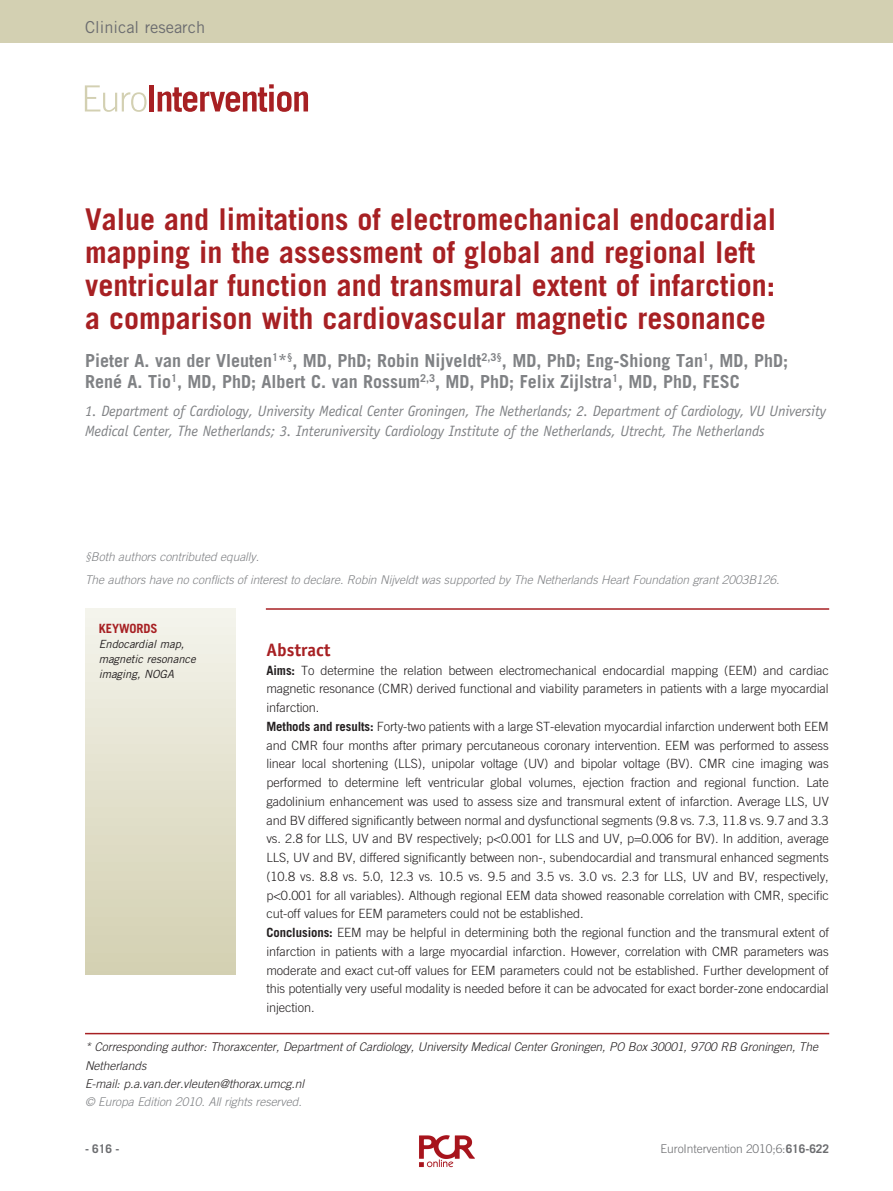
<style>
.page{position:relative;width:893px;height:1191px;background:#fff}
.page>*{position:absolute;margin:0;border:0;box-sizing:border-box;transform-origin:0 0}
.t1{font:700 30px/33px "Trade Gothic LT Std";color:#a72023}
.t2{font:700 18px/21px "Trade Gothic LT Std";color:#808285}
.t3{font:700 18px "Officina Sans Std";color:#a72023}
.t4{font:16.5px "Trade Gothic LT Std";color:#6c6d70}
.t5{font:italic 15px/19.5px "Officina Sans Std";letter-spacing:-.01em;color:#808285}
.t6{font:300 12.75px/18.8px "Trade Gothic LT Std";letter-spacing:-.005em;color:#231f20}
.t7{font:700 12.75px "Trade Gothic LT Std";letter-spacing:-.005em;color:#a72023}
.t8{font:italic 300 12px/22.5px "Trade Gothic LT Std";letter-spacing:-.005em;color:#808285}
.t9{font:italic 300 12px/18.8px "Trade Gothic LT Std";letter-spacing:-.005em;color:#231f20}
.t10{font:300 12px "Trade Gothic LT Std";letter-spacing:-.005em;color:#6c6d70}
.t11{font:700 12px "Trade Gothic LT Std";color:#6c6d70}
.t12{font:italic 11.25px/15px "Trade Gothic LT Std";letter-spacing:-.005em;color:#231f20}
.s1{font-weight:700}
</style>
<div class="page">
<div style="left:0;top:0;width:893px;height:43px;background:#d3d0b2"></div>
<svg style="left:85px;top:85px;width:62px;height:27px"></svg>
<div style="left:149px;top:85px;width:5px;height:26px;background:#a72023"></div>
<svg style="left:158px;top:84px;width:150px;height:28px"></svg>
<div style="left:85px;top:609px;width:150px;height:365px;background:linear-gradient(to bottom,#f4f3eb,#d3cfb0)"></div>
<hr style="left:266px;top:608px;width:563px;height:2px;background:#a72023">
<hr style="left:85px;top:1032px;width:744px;height:2px;background:#a72023">
<img style="left:419px;top:1135px;width:56px;height:33px">
<p class="t4" style="left:85px;top:18px;width:122px">Clinical research</p>
<h1 class="t1" style="left:85px;top:205px;width:692px">Value and limitations of electromechanical endocardial mapping in the assessment of global and regional left ventricular function and transmural extent of infarction: a comparison with cardiovascular magnetic resonance</h1>
<h2 class="t2" style="left:85px;top:351px;width:704px">Pieter A. van der Vleuten<sup>1</sup>*<sup>§</sup>, MD, PhD; Robin Nijveldt<sup>2,3§</sup>, MD, PhD; Eng-Shiong Tan<sup>1</sup>, MD, PhD;<br>René A. Tio<sup>1</sup>, MD, PhD; Albert C. van Rossum<sup>2,3</sup>, MD, PhD; Felix Zijlstra<sup>1</sup>, MD, PhD, FESC</h2>
<p class="t5" style="left:85px;top:402px;width:743px">1. Department of Cardiology, University Medical Center Groningen, The Netherlands; 2. Department of Cardiology, VU University<br>Medical Center, The Netherlands; 3. Interuniversity Cardiology Institute of the Netherlands, Utrecht, The Netherlands</p>
<p class="t8" style="left:85px;top:546px;width:696px">§Both authors contributed equally.<br>The authors have no conflicts of interest to declare. Robin Nijveldt was supported by The Netherlands Heart Foundation grant 2003B126.</p>
<p class="t7" style="left:99px;top:624px;width:60px">KEYWORDS</p>
<p class="t12" style="left:99px;top:638px;width:98px">Endocardial map, magnetic resonance imaging, NOGA</p>
<h2 class="t3" style="left:266px;top:642px;width:65px">Abstract</h2>
<p class="t6" style="left:266px;top:661px;width:564px"><span class="s1">Aims:</span> To determine the relation between electromechanical endocardial mapping (EEM) and cardiac magnetic resonance (CMR) derived functional and viability parameters in patients with a large myocardial infarction.<br><span class="s1">Methods and results:</span> Forty-two patients with a large ST-elevation myocardial infarction underwent both EEM and CMR four months after primary percutaneous coronary intervention. EEM was performed to assess linear local shortening (LLS), unipolar voltage (UV) and bipolar voltage (BV). CMR cine imaging was performed to determine left ventricular global volumes, ejection fraction and regional function. Late gadolinium enhancement was used to assess size and transmural extent of infarction. Average LLS, UV and BV differed significantly between normal and dysfunctional segments (9.8 vs. 7.3, 11.8 vs. 9.7 and 3.3 vs. 2.8 for LLS, UV and BV respectively; p&lt;0.001 for LLS and UV, p=0.006 for BV). In addition, average LLS, UV and BV, differed significantly between non-, subendocardial and transmural enhanced segments (10.8 vs. 8.8 vs. 5.0, 12.3 vs. 10.5 vs. 9.5 and 3.5 vs. 3.0 vs. 2.3 for LLS, UV and BV, respectively, p&lt;0.001 for all variables). Although regional EEM data showed reasonable correlation with CMR, specific cut-off values for EEM parameters could not be established.<br><span class="s1">Conclusions:</span> EEM may be helpful in determining both the regional function and the transmural extent of infarction in patients with a large myocardial infarction. However, correlation with CMR parameters was moderate and exact cut-off values for EEM parameters could not be established. Further development of this potentially very useful modality is needed before it can be advocated for exact border-zone endocardial injection.</p>
<p class="t9" style="left:85px;top:1038px;width:734px">* Corresponding author: Thoraxcenter, Department of Cardiology, University Medical Center Groningen, PO Box 30001, 9700 RB Groningen, The<br>Netherlands<br>E-mail: p.a.van.der.vleuten@thorax.umcg.nl</p>
<p class="t8" style="left:85px;top:1091px;width:218px">© Europa Edition 2010. All rights reserved.</p>
<p class="t11" style="left:85px;top:1143px;width:36px">- 616 -</p>
<p class="t10" style="left:660px;top:1144px;width:170px">EuroIntervention 2010;6:<span class="s1">616-622</span></p>
</div>
